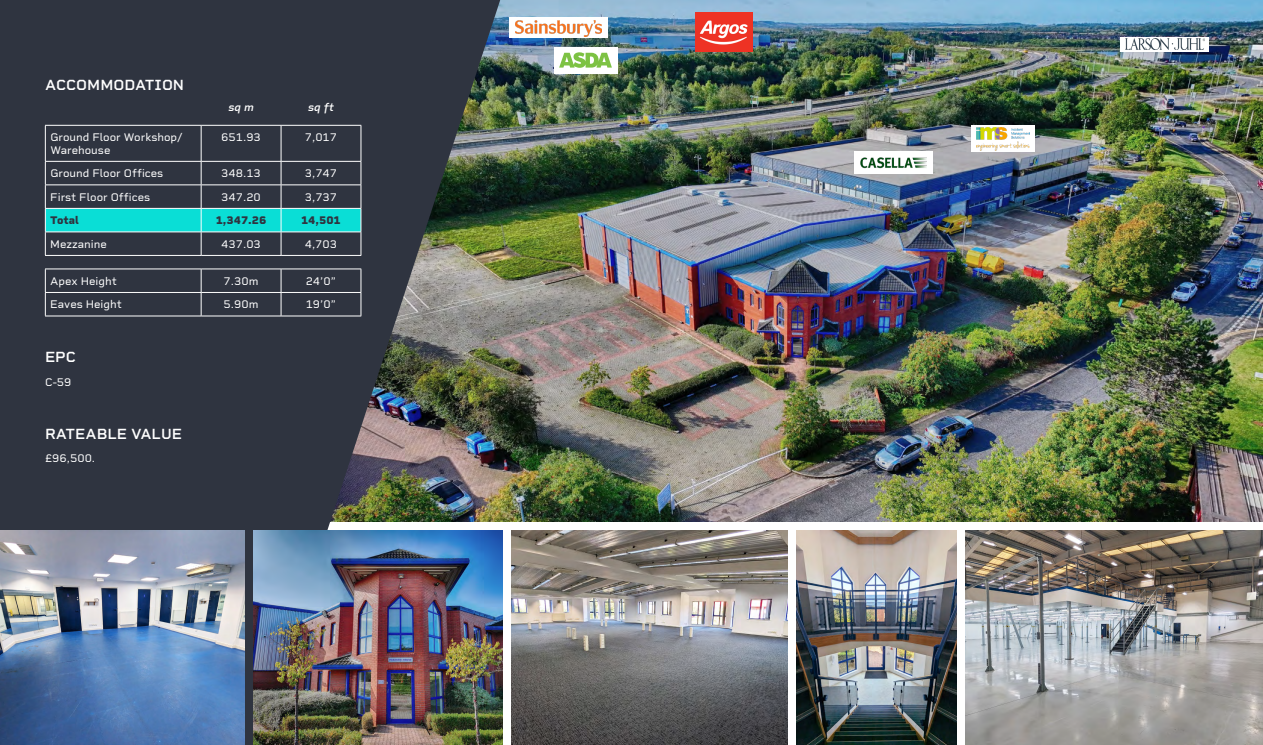
<style>
.page{position:relative;width:1263px;height:745px;background:#fff}
.page>*{position:absolute;margin:0;border:0;box-sizing:border-box;transform-origin:0 0}
.t1{font:600 15px "Rigid Square";color:#fff}
.t2{font:11.25px/12.5px "Rigid Square";color:#fff}
.t3{font:800 11.25px "Rigid Square";color:#2f3440}
.t4{font:italic 600 11.25px "Rigid Square";color:#fff}
</style>
<div class="page">
<img style="left:511px;top:530px;width:276px;height:214px">
<img style="left:965px;top:530px;width:297px;height:214px">
<img style="left:796px;top:530px;width:160px;height:214px">
<img style="left:500px;top:0;width:762px;height:521px">
<svg style="left:0;top:0;width:500px;height:744px;background:#3b4047"></svg>
<hr style="left:45px;top:125px;width:156px;height:1px;background:#fff">
<hr style="left:45px;top:125px;width:1px;height:36px;background:#fff">
<hr style="left:201px;top:125px;width:80px;height:1px;background:#fff">
<hr style="left:201px;top:125px;width:1px;height:36px;background:#fff">
<hr style="left:281px;top:125px;width:80px;height:1px;background:#fff">
<hr style="left:281px;top:125px;width:1px;height:36px;background:#fff">
<hr style="left:360px;top:125px;width:1px;height:36px;background:#fff">
<svg style="left:45px;top:161px;width:316px;height:94px;background:#31666d"></svg>
<hr style="left:45px;top:255px;width:156px;height:1px;background:#fff">
<hr style="left:201px;top:255px;width:80px;height:1px;background:#fff">
<hr style="left:281px;top:255px;width:80px;height:1px;background:#fff">
<hr style="left:45px;top:268px;width:156px;height:1px;background:#fff">
<hr style="left:201px;top:268px;width:80px;height:1px;background:#fff">
<hr style="left:281px;top:268px;width:80px;height:1px;background:#fff">
<hr style="left:45px;top:292px;width:156px;height:1px;background:#fff">
<svg style="left:45px;top:269px;width:1px;height:46px"></svg>
<hr style="left:201px;top:292px;width:80px;height:1px;background:#fff">
<svg style="left:201px;top:269px;width:1px;height:46px"></svg>
<hr style="left:281px;top:292px;width:80px;height:1px;background:#fff">
<svg style="left:281px;top:269px;width:1px;height:46px"></svg>
<svg style="left:360px;top:269px;width:1px;height:46px"></svg>
<hr style="left:45px;top:315px;width:156px;height:1px;background:#fff">
<hr style="left:201px;top:315px;width:80px;height:1px;background:#fff">
<hr style="left:281px;top:315px;width:80px;height:1px;background:#fff">
<img style="left:254px;top:530px;width:248px;height:214px">
<img style="left:0;top:530px;width:245px;height:214px">
<img style="left:695px;top:13px;width:57px;height:39px">
<div style="left:554px;top:47px;width:63px;height:26px;background:#fff"></div>
<svg style="left:559px;top:52px;width:52px;height:16px"></svg>
<div style="left:971px;top:125px;width:63px;height:26px;background:#fff"></div>
<img style="left:976px;top:127px;width:53px;height:24px">
<svg style="left:1120px;top:37px;width:88px;height:14px"></svg>
<img style="left:1125px;top:39px;width:78px;height:11px">
<div style="left:509px;top:18px;width:98px;height:20px;background:#fff"></div>
<img style="left:515px;top:21px;width:86px;height:16px">
<div style="left:854px;top:151px;width:78px;height:23px;background:#fff"></div>
<img style="left:860px;top:157px;width:66px;height:12px">
<h1 class="t1" style="left:45px;top:75px;width:141px">ACCOMMODATION</h1>
<p class="t4" style="left:228px;top:100px;width:27px">sq m</p>
<p class="t4" style="left:308px;top:100px;width:27px">sq ft</p>
<p class="t2" style="left:50px;top:131px;width:134px">Ground Floor Workshop/<br>Warehouse</p>
<p class="t2" style="left:221px;top:131px;width:41px">651.93</p>
<p class="t2" style="left:305px;top:131px;width:34px">7,017</p>
<p class="t2" style="left:50px;top:167px;width:114px">Ground Floor Offices</p>
<p class="t2" style="left:221px;top:167px;width:41px">348.13</p>
<p class="t2" style="left:305px;top:167px;width:34px">3,747</p>
<p class="t2" style="left:50px;top:190px;width:101px">First Floor Offices</p>
<p class="t2" style="left:221px;top:190px;width:41px">347.20</p>
<p class="t2" style="left:305px;top:190px;width:34px">3,737</p>
<p class="t3" style="left:50px;top:213px;width:30px">Total</p>
<p class="t3" style="left:216px;top:213px;width:52px">1,347.26</p>
<p class="t3" style="left:301px;top:213px;width:41px">14,501</p>
<p class="t2" style="left:50px;top:237px;width:58px">Mezzanine</p>
<p class="t2" style="left:221px;top:237px;width:41px">437.03</p>
<p class="t2" style="left:305px;top:237px;width:34px">4,703</p>
<p class="t2" style="left:50px;top:274px;width:68px">Apex Height</p>
<p class="t2" style="left:223px;top:274px;width:36px">7.30m</p>
<p class="t2" style="left:305px;top:274px;width:32px">24’0”</p>
<p class="t2" style="left:50px;top:298px;width:73px">Eaves Height</p>
<p class="t2" style="left:223px;top:298px;width:36px">5.90m</p>
<p class="t2" style="left:305px;top:298px;width:32px">19’0”</p>
<h1 class="t1" style="left:45px;top:348px;width:32px">EPC</h1>
<p class="t2" style="left:45px;top:375px;width:28px">C-59</p>
<h1 class="t1" style="left:45px;top:424px;width:138px">RATEABLE VALUE</h1>
<p class="t2" style="left:45px;top:451px;width:52px">£96,500.</p>
</div>
